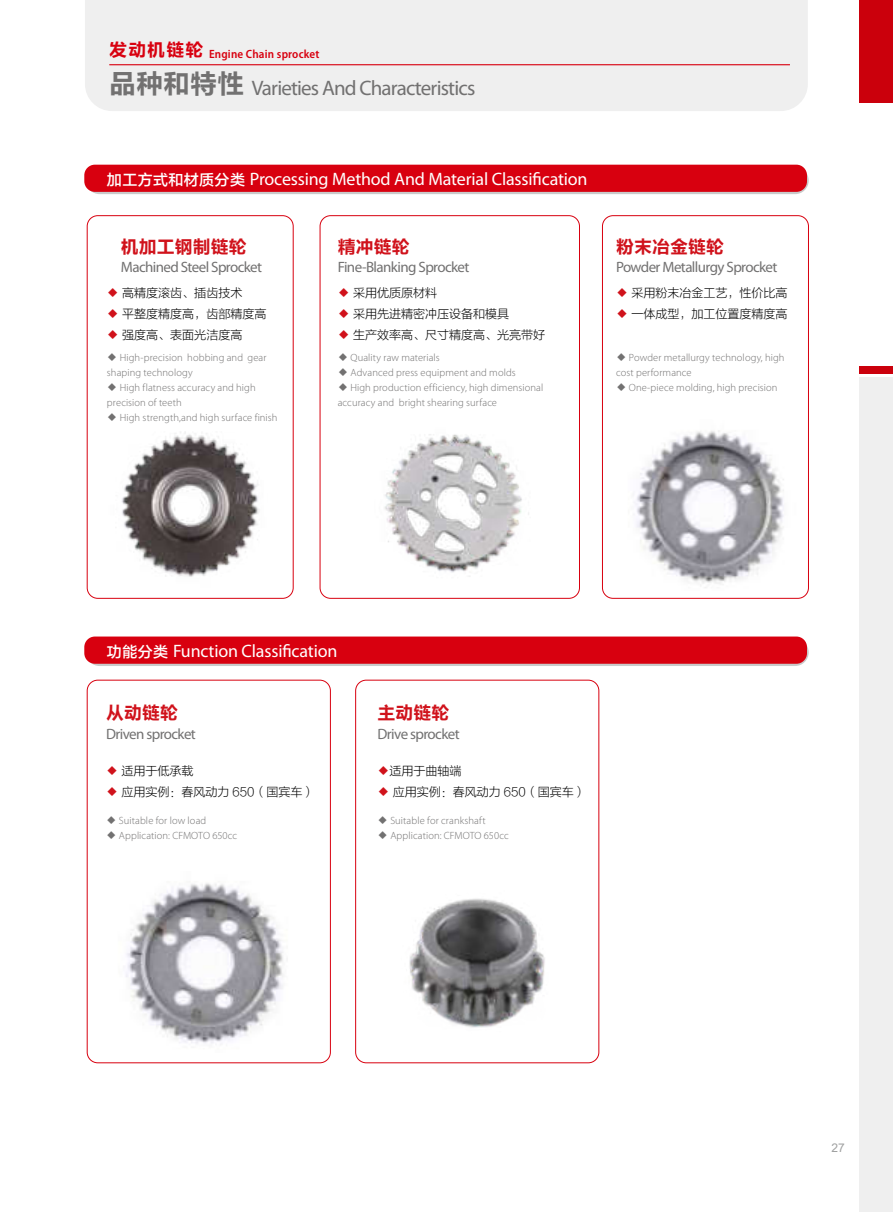
<style>
.page{position:relative;width:893px;height:1212px;background:#fff}
.page>*{position:absolute;margin:0;border:0;box-sizing:border-box;transform-origin:0 0}
.t1{font:21px "Myriad Pro";letter-spacing:-.04em;color:#727171}
.t2{font:18px "Myriad Pro";letter-spacing:-.01em;color:#fff}
.t3{font:18px "FZLTCHJW GB1 0";color:#d0121b}
.t4{font:15px "Myriad Pro";letter-spacing:-.04em;color:#727171}
.t5{font:12px "FZLTXHK GBK1 0";color:#000}
.t6{font:600 semi-condensed 12px "Myriad Pro";letter-spacing:.015em;color:#d8000f}
.t7{font:12px "Arial";color:#9fa0a0}
.t8{font:300 10.5px/15px "Myriad Pro";letter-spacing:.01em;color:#727171}
.s1{font-family:"FZLTCHJW GB1 0";font-size:27px}
.s2{font-family:"FZLTZHK GBK1 0";font-size:15px}
.s3{color:#d0121b}
.s4{font-family:"FZLTZHUNHK GBK1 0";font-weight:400}
</style>
<div class="page">
<div style="left:859px;top:377px;width:34px;height:835px;background:#efefef"></div>
<div style="left:859px;top:366px;width:34px;height:7px;background:#cb000c"></div>
<div style="left:859px;top:0;width:34px;height:103px;background:#cb000c"></div>
<img style="left:126px;top:883px;width:157px;height:161px">
<img style="left:634px;top:430px;width:150px;height:158px">
<div style="left:85px;top:0;width:723px;height:111px;background:#efefef"></div>
<hr style="left:109px;top:64px;width:681px;height:1px;background:#d8000f">
<div style="left:87px;top:680px;width:244px;height:383px;border:1px solid #d8000f;border-radius:11px"></div>
<div style="left:355px;top:680px;width:244px;height:383px;border:1px solid #d8000f;border-radius:11px"></div>
<div style="left:602px;top:215px;width:207px;height:383px;border:1px solid #d8000f;border-radius:11px"></div>
<div style="left:320px;top:215px;width:260px;height:383px;border:1px solid #d8000f;border-radius:11px"></div>
<img style="left:86px;top:419px;width:208px;height:172px">
<img style="left:384px;top:434px;width:145px;height:143px">
<img style="left:361px;top:898px;width:230px;height:166px">
<div style="left:86px;top:167px;width:723px;height:27px;background:#c9caca;border-radius:14px"></div>
<div style="left:84px;top:165px;width:723px;height:27px;background:#d8000f;border-radius:11px"></div>
<div style="left:86px;top:639px;width:723px;height:27px;background:#c9caca;border-radius:14px"></div>
<div style="left:84px;top:636px;width:723px;height:28px;background:#d8000f;border-radius:11px"></div>
<p class="t6" style="left:109px;top:49px;width:212px"><sup>发动机链轮</sup> Engine Chain sprocket</p>
<h1 class="t1" style="left:109px;top:79px;width:368px"><span class="s1">品种和特性</span> Varieties And Characteristics</h1>
<h2 class="t2" style="left:107px;top:172px;width:482px"><span class="s2">加工方式和材质分类</span> Processing Method And Material Classification</h2>
<h2 class="t3" style="left:121px;top:237px;width:127px">机加工钢制链轮</h2>
<h3 class="t4" style="left:121px;top:261px;width:143px">Machined Steel Sprocket</h3>
<p class="t5" style="left:107px;top:286px;width:137px"><span class="s3">◆</span> 高精度滚齿、插齿技术</p>
<p class="t5" style="left:107px;top:307px;width:161px"><span class="s3">◆</span> 平整度精度高，齿部精度高</p>
<p class="t5" style="left:107px;top:328px;width:137px"><span class="s3">◆</span> 强度高、表面光洁度高</p>
<p class="t8" style="left:107px;top:351px;width:161px"><span class="s4">◆</span> High-precision hobbing and gear shaping technology</p>
<p class="t8" style="left:107px;top:381px;width:150px"><span class="s4">◆</span> High flatness accuracy and high precision of teeth</p>
<p class="t8" style="left:107px;top:411px;width:172px"><span class="s4">◆</span> High strength,and high surface finish</p>
<h2 class="t3" style="left:338px;top:237px;width:73px">精冲链轮</h2>
<h2 class="t3" style="left:616px;top:237px;width:109px">粉末冶金链轮</h2>
<h3 class="t4" style="left:338px;top:261px;width:133px">Fine-Blanking Sprocket</h3>
<h3 class="t4" style="left:616px;top:261px;width:163px">Powder Metallurgy Sprocket</h3>
<p class="t5" style="left:338px;top:286px;width:101px"><span class="s3">◆</span> 采用优质原材料</p>
<p class="t5" style="left:338px;top:307px;width:173px"><span class="s3">◆</span> 采用先进精密冲压设备和模具</p>
<p class="t5" style="left:338px;top:328px;width:209px"><span class="s3">◆</span> 生产效率高、尺寸精度高、光亮带好</p>
<p class="t8" style="left:338px;top:351px;width:103px"><span class="s4">◆</span> Quality raw materials</p>
<p class="t8" style="left:338px;top:366px;width:180px"><span class="s4">◆</span> Advanced press equipment and molds</p>
<p class="t8" style="left:338px;top:381px;width:207px"><span class="s4">◆</span> High production efficiency, high dimensional accuracy and bright shearing surface</p>
<p class="t5" style="left:616px;top:286px;width:173px"><span class="s3">◆</span> 采用粉末冶金工艺，性价比高</p>
<p class="t5" style="left:616px;top:307px;width:173px"><span class="s3">◆</span> 一体成型，加工位置度精度高</p>
<p class="t8" style="left:616px;top:351px;width:170px"><span class="s4">◆</span> Powder metallurgy technology, high cost performance</p>
<p class="t8" style="left:616px;top:381px;width:163px"><span class="s4">◆</span> One-piece molding, high precision</p>
<h2 class="t2" style="left:107px;top:644px;width:232px"><span class="s2">功能分类</span> Function Classification</h2>
<h2 class="t3" style="left:106px;top:703px;width:73px">从动链轮</h2>
<h3 class="t4" style="left:106px;top:728px;width:91px">Driven sprocket</h3>
<h2 class="t3" style="left:378px;top:703px;width:73px">主动链轮</h2>
<h3 class="t4" style="left:378px;top:728px;width:84px">Drive sprocket</h3>
<p class="t5" style="left:106px;top:764px;width:89px"><span class="s3">◆</span> 适用于低承载</p>
<p class="t5" style="left:106px;top:785px;width:210px"><span class="s3">◆</span> 应用实例：春风动力 650（国宾车）</p>
<p class="t5" style="left:378px;top:764px;width:86px"><span class="s3">◆</span>适用于曲轴端</p>
<p class="t5" style="left:378px;top:785px;width:210px"><span class="s3">◆</span> 应用实例：春风动力 650（国宾车）</p>
<p class="t8" style="left:106px;top:814px;width:102px"><span class="s4">◆</span> Suitable for low load</p>
<p class="t8" style="left:106px;top:829px;width:133px"><span class="s4">◆</span> Application: CFMOTO 650cc</p>
<p class="t8" style="left:378px;top:814px;width:110px"><span class="s4">◆</span> Suitable for crankshaft</p>
<p class="t8" style="left:378px;top:829px;width:133px"><span class="s4">◆</span> Application: CFMOTO 650cc</p>
<p class="t7" style="left:831px;top:1141px;width:15px">27</p>
</div>
